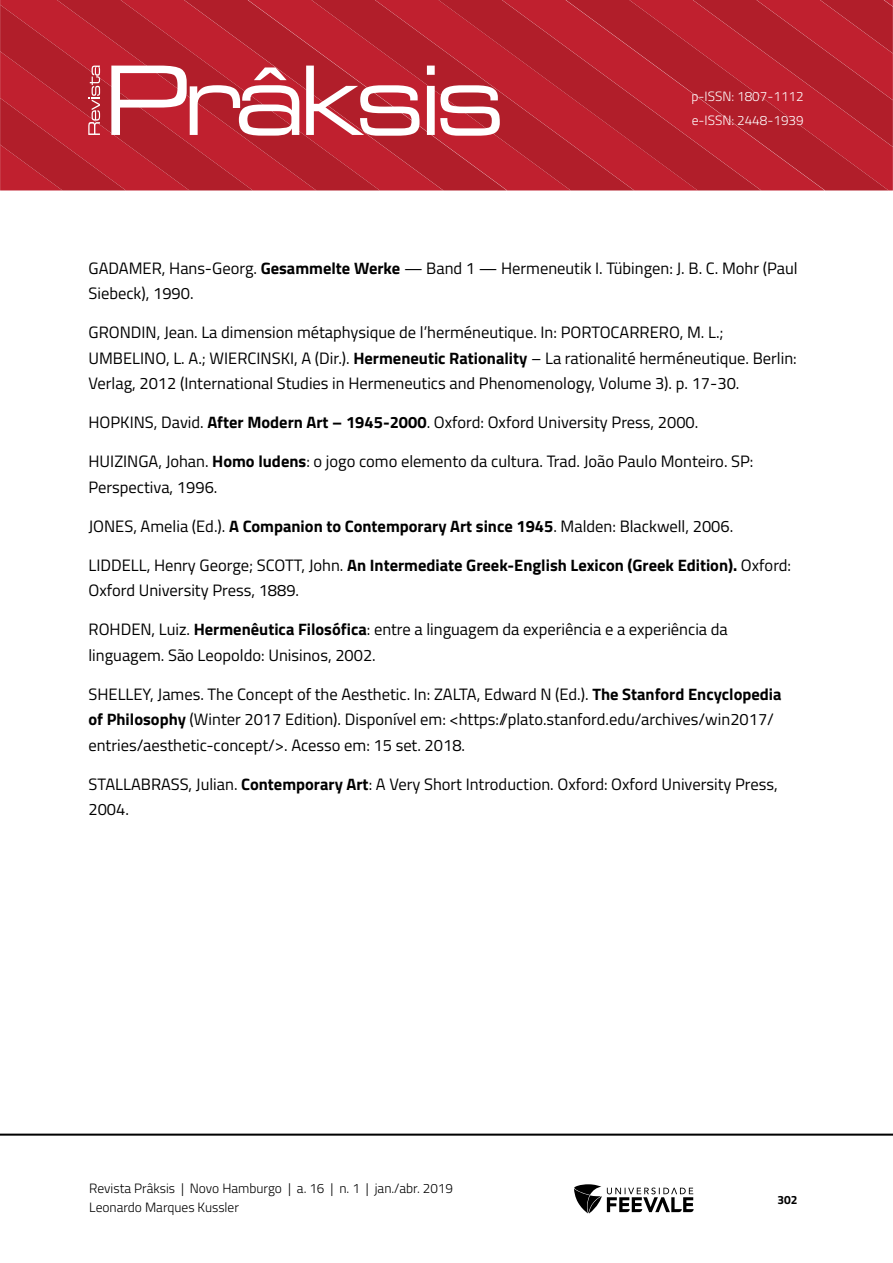
<style>
.page{position:relative;width:893px;height:1263px;background:#fff}
.page>*{position:absolute;margin:0;border:0;box-sizing:border-box;transform-origin:0 0}
.Referências{font:16.5px/25.5px "Titillium Web";color:#000}
.t1{font:300 13.5px/19.4px "Titillium Web";color:#000}
.t2{font:300 13.5px/24px "Titillium Web";color:#fff}
.t3{font:700 12px "Titillium Web";color:#000}
.s1{font-weight:700}
</style>
<div class="page">
<svg style="left:0;top:5px;width:56px;height:46px;background:#b7202d"></svg>
<svg style="left:56px;top:0;width:128px;height:51px;background:#b81f2d"></svg>
<svg style="left:184px;top:0;width:127px;height:51px;background:#b8202d"></svg>
<svg style="left:311px;top:0;width:127px;height:51px;background:#b8202d"></svg>
<svg style="left:438px;top:0;width:127px;height:190px;background:#b9202d"></svg>
<svg style="left:565px;top:0;width:324px;height:190px;background:#b8202d"></svg>
<svg style="left:692px;top:0;width:201px;height:147px;background:#b8202d"></svg>
<hr style="left:0;top:1133px;width:893px;height:3px;background:#000">
<svg style="left:574px;top:1184px;width:120px;height:29px"></svg>
<svg style="left:0;top:51px;width:500px;height:139px;background:#c13d48"></svg>
<p class="t2" style="left:691px;top:84px;width:114px">p-ISSN: 1807-1112 e-ISSN: 2448-1939</p>
<p class="Referências" style="left:88px;top:254px;width:711px">GADAMER, Hans-Georg. <span class="s1">Gesammelte Werke</span> — Band 1 — Hermeneutik I. Tübingen: J. B. C. Mohr (Paul<br>Siebeck), 1990.</p>
<p class="Referências" style="left:88px;top:319px;width:710px">GRONDIN, Jean. La dimension métaphysique de l’herméneutique. In: PORTOCARRERO, M. L.;<br>UMBELINO, L. A.; WIERCINSKI, A (Dir.). <span class="s1">Hermeneutic Rationality</span> – La rationalité herméneutique. Berlin:<br>Verlag, 2012 (International Studies in Hermeneutics and Phenomenology, Volume 3). p. 17-30.</p>
<p class="Referências" style="left:88px;top:409px;width:611px">HOPKINS, David. <span class="s1">After Modern Art – 1945-2000</span>. Oxford: Oxford University Press, 2000.</p>
<p class="Referências" style="left:88px;top:448px;width:666px">HUIZINGA, Johan. <span class="s1">Homo ludens</span>: o jogo como elemento da cultura. Trad. João Paulo Monteiro. SP:<br>Perspectiva, 1996.</p>
<p class="Referências" style="left:88px;top:512px;width:646px">JONES, Amelia (Ed.). <span class="s1">A Companion to Contemporary Art since 1945</span>. Malden: Blackwell, 2006.</p>
<p class="Referências" style="left:88px;top:551px;width:704px">LIDDELL, Henry George; SCOTT, John. <span class="s1">An Intermediate Greek-English Lexicon (Greek Edition).</span> Oxford:<br>Oxford University Press, 1889.</p>
<p class="Referências" style="left:88px;top:616px;width:641px">ROHDEN, Luiz. <span class="s1">Hermenêutica Filosófica</span>: entre a linguagem da experiência e a experiência da linguagem. São Leopoldo: Unisinos, 2002.</p>
<p class="Referências" style="left:88px;top:680px;width:695px">SHELLEY, James. The Concept of the Aesthetic. In: ZALTA, Edward N (Ed.). <span class="s1">The Stanford Encyclopedia of Philosophy</span> (Winter 2017 Edition). Disponível em: &lt;https://plato.stanford.edu/archives/win2017/ entries/aesthetic-concept/&gt;. Acesso em: 15 set. 2018.</p>
<p class="Referências" style="left:88px;top:770px;width:691px">STALLABRASS, Julian. <span class="s1">Contemporary Art</span>: A Very Short Introduction. Oxford: Oxford University Press,<br>2004.</p>
<p class="t1" style="left:89px;top:1177px;width:365px">Revista Prâksis | Novo Hamburgo | a. 16 | n. 1 | jan./abr. 2019<br>Leonardo Marques Kussler</p>
<p class="t3" style="left:777px;top:1190px;width:22px">302</p>
</div>
